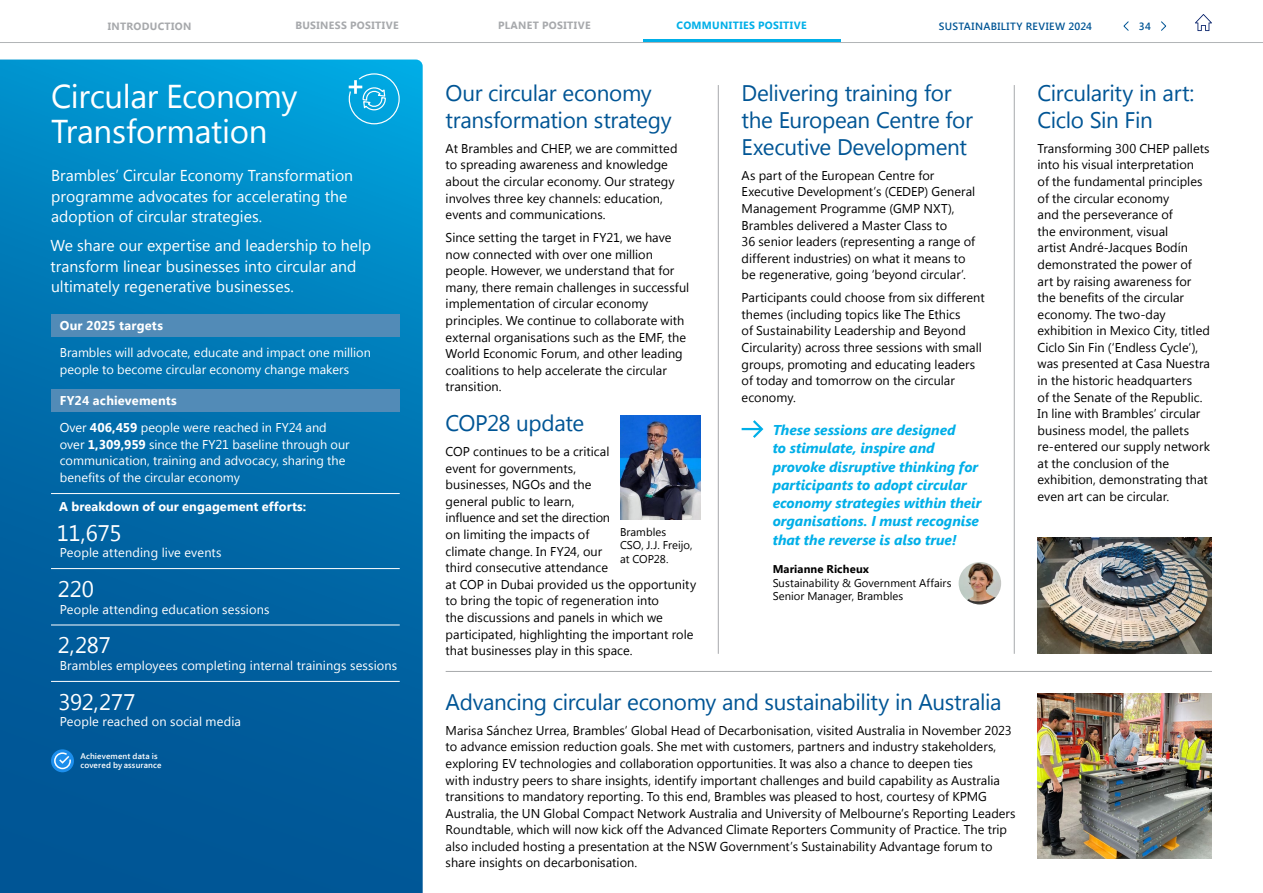
<style>
.page{position:relative;width:1263px;height:893px;background:#fff}
.page>*{position:absolute;margin:0;border:0;box-sizing:border-box;transform-origin:0 0}
.Page_Heading_-_White{font:33px/34.7px "Segoe UI";letter-spacing:-.01em;color:#fff}
.Heading{font:22.5px/27px "Segoe UI";letter-spacing:-.015em;color:#005595}
.Achievement_Stat{font:22.5px "Segoe UI";letter-spacing:-.01em;color:#fff}
.Introduction___White{font:15.75px/20.4px "Segoe UI";color:#fff}
.Quote_Sml_-_Comm{font:italic 700 14.25px/18.3px "Segoe UI";color:#00afe8}
.Body_Text{font:12.75px/16.6px "Segoe UI";color:#000}
.Target_Body_-_No_Rule{font:12.75px/16.5px "Segoe UI";color:#fff}
.Target_Body_Under_Stat{font:12.75px "Segoe UI";letter-spacing:.01em;color:#fff}
.Target_Body_-_No_Rule_-_Single_Entry{font:12.75px/16.5px "Segoe UI";color:#fff}
.Target_Body_-_Rule_Above{font:700 12.75px "Segoe UI";letter-spacing:.005em;color:#fff}
.Target_Achieve_Subhead_-_Comm{font:700 12.75px "Segoe UI";letter-spacing:.015em;color:#fff}
.Quote_Sml_Attribution{font:11.25px/13.5px "Segoe UI";letter-spacing:.005em;color:#000}
.Table_Diagram_Text{font:11.25px/13.5px "Segoe UI";letter-spacing:.005em;color:#000}
.t1{font:700 10.5px "Segoe UI";letter-spacing:.035em;color:#a7a9ac}
.t2{font:600 10.5px "Segoe UI";letter-spacing:.035em;color:#005595}
.t3{font:700 10.5px "Segoe UI";letter-spacing:.04em;color:#00afe8}
.t4{font:600 8.25px/9px "Segoe UI";letter-spacing:.015em;color:#fff}
.s1{font-weight:700}
</style>
<div class="page">
<svg style="left:0;top:60px;width:423px;height:833px;background:#0070ae"></svg>
<hr style="left:718px;top:85px;width:1px;height:569px;background:#a7a9ac">
<hr style="left:1014px;top:85px;width:1px;height:569px;background:#a7a9ac">
<div style="left:51px;top:314px;width:349px;height:23px;background:#528bb7"></div>
<div style="left:51px;top:389px;width:349px;height:23px;background:#528bb7"></div>
<hr style="left:51px;top:493px;width:349px;height:1px;background:#fff">
<hr style="left:51px;top:568px;width:349px;height:1px;background:#fff">
<hr style="left:51px;top:625px;width:349px;height:1px;background:#fff">
<hr style="left:51px;top:681px;width:349px;height:1px;background:#fff">
<div style="left:51px;top:749px;width:23px;height:23px;background:#1c8eec;border-radius:50%"></div>
<svg style="left:53px;top:752px;width:19px;height:18px"></svg>
<svg style="left:349px;top:73px;width:51px;height:51px;background:#26b2e3"></svg>
<svg style="left:742px;top:420px;width:22px;height:18px"></svg>
<img style="left:959px;top:562px;width:42px;height:42px;border-radius:21px">
<img style="left:620px;top:415px;width:81px;height:104px">
<hr style="left:446px;top:671px;width:766px;height:1px;background:#a7a9ac">
<img style="left:1037px;top:694px;width:175px;height:164px">
<img style="left:1037px;top:537px;width:175px;height:117px">
<hr style="left:643px;top:39px;width:197px;height:4px;background:#00afe8">
<hr style="left:0;top:42px;width:1263px;height:1px;background:#b1b4b6">
<svg style="left:1195px;top:14px;width:17px;height:17px"></svg>
<svg style="left:1123px;top:21px;width:6px;height:10px"></svg>
<svg style="left:1161px;top:21px;width:6px;height:10px"></svg>
<p class="t1" style="left:108px;top:19px;width:85px">INTRODUCTION</p>
<p class="t1" style="left:295px;top:18px;width:105px">BUSINESS POSITIVE</p>
<p class="t1" style="left:498px;top:18px;width:94px">PLANET POSITIVE</p>
<p class="t3" style="left:677px;top:18px;width:132px">COMMUNITIES POSITIVE</p>
<p class="t2" style="left:939px;top:19px;width:155px">SUSTAINABILITY REVIEW 2024</p>
<p class="t2" style="left:1139px;top:19px;width:14px">34</p>
<p class="Page_Heading_-_White" style="left:51px;top:78px;width:248px">Circular Economy<br>Transformation</p>
<p class="Heading" style="left:742px;top:78px;width:233px">Delivering training for the European Centre for<br>Executive Development</p>
<p class="Body_Text" style="left:742px;top:166px;width:235px">As part of the European Centre for Executive Development’s (CEDEP) General Management Programme (GMP NXT), Brambles delivered a Master Class to<br>36 senior leaders (representing a range of different industries) on what it means to be regenerative, going ‘beyond circular’.</p>
<p class="Body_Text" style="left:742px;top:289px;width:245px">Participants could choose from six different themes (including topics like The Ethics<br>of Sustainability Leadership and Beyond Circularity) across three sessions with small groups, promoting and educating leaders of today and tomorrow on the circular economy.</p>
<p class="Quote_Sml_-_Comm" style="left:773px;top:420px;width:210px">These sessions are designed<br>to stimulate, inspire and provoke disruptive thinking for participants to adopt circular economy strategies within their organisations. I must recognise that the reverse is also true!</p>
<p class="Quote_Sml_Attribution" style="left:773px;top:562px;width:180px"><span class="s1">Marianne Richeux<br></span>Sustainability &amp; Government Affairs<br>Senior Manager, Brambles</p>
<p class="Heading" style="left:446px;top:78px;width:228px">Our circular economy transformation strategy</p>
<p class="Body_Text" style="left:446px;top:139px;width:233px">At Brambles and CHEP, we are committed to spreading awareness and knowledge about the circular economy. Our strategy involves three key channels: education, events and communications.</p>
<p class="Body_Text" style="left:446px;top:229px;width:245px">Since setting the target in FY21, we have now connected with over one million people. However, we understand that for many, there remain challenges in successful implementation of circular economy principles. We continue to collaborate with external organisations such as the EMF, the World Economic Forum, and other leading coalitions to help accelerate the circular transition.</p>
<p class="Heading" style="left:446px;top:409px;width:140px">COP28 update</p>
<p class="Body_Text" style="left:446px;top:443px;width:252px">COP continues to be a critical<br>event for governments,<br>businesses, NGOs and the<br>general public to learn,<br>influence and set the direction<br>on limiting the impacts of<br>climate change. In FY24, our<br>third consecutive attendance<br>at COP in Dubai provided us the opportunity to bring the topic of regeneration into<br>the discussions and panels in which we participated, highlighting the important role that businesses play in this space.</p>
<p class="Introduction___White" style="left:51px;top:165px;width:304px">Brambles’ Circular Economy Transformation programme advocates for accelerating the adoption of circular strategies.</p>
<p class="Introduction___White" style="left:50px;top:235px;width:322px">We share our expertise and leadership to help transform linear businesses into circular and ultimately regenerative businesses.</p>
<p class="Target_Achieve_Subhead_-_Comm" style="left:60px;top:316px;width:105px">Our 2025 targets</p>
<p class="Target_Body_-_No_Rule_-_Single_Entry" style="left:60px;top:344px;width:313px">Brambles will advocate, educate and impact one million people to become circular economy change makers</p>
<p class="Target_Achieve_Subhead_-_Comm" style="left:60px;top:391px;width:119px">FY24 achievements</p>
<p class="Target_Body_-_No_Rule" style="left:60px;top:419px;width:291px">Over <span class="s1">406,459</span> people were reached in FY24 and over <span class="s1">1,309,959</span> since the FY21 baseline through our communication, training and advocacy, sharing the benefits of the circular economy</p>
<p class="Target_Body_-_Rule_Above" style="left:59px;top:498px;width:249px">A breakdown of our engagement efforts:</p>
<p class="Achievement_Stat" style="left:57px;top:517px;width:66px">11,675</p>
<p class="Target_Body_Under_Stat" style="left:60px;top:544px;width:163px">People attending live events</p>
<p class="Achievement_Stat" style="left:58px;top:573px;width:38px">220</p>
<p class="Target_Body_Under_Stat" style="left:60px;top:600px;width:211px">People attending education sessions</p>
<p class="Achievement_Stat" style="left:58px;top:630px;width:55px">2,287</p>
<p class="Target_Body_Under_Stat" style="left:60px;top:657px;width:339px">Brambles employees completing internal trainings sessions</p>
<p class="Achievement_Stat" style="left:58px;top:686px;width:79px">392,277</p>
<p class="Target_Body_Under_Stat" style="left:60px;top:713px;width:183px">People reached on social media</p>
<p class="t4" style="left:80px;top:751px;width:83px">Achievement data is covered by assurance</p>
<p class="Table_Diagram_Text" style="left:620px;top:525px;width:74px">Brambles<br>CSO, J.J. Freijo, at COP28.</p>
<p class="Heading" style="left:446px;top:687px;width:557px">Advancing circular economy and sustainability in Australia</p>
<p class="Body_Text" style="left:446px;top:721px;width:571px">Marisa Sánchez Urrea, Brambles’ Global Head of Decarbonisation, visited Australia in November 2023 to advance emission reduction goals. She met with customers, partners and industry stakeholders, exploring EV technologies and collaboration opportunities. It was also a chance to deepen ties<br>with industry peers to share insights, identify important challenges and build capability as Australia transitions to mandatory reporting. To this end, Brambles was pleased to host, courtesy of KPMG Australia, the UN Global Compact Network Australia and University of Melbourne’s Reporting Leaders Roundtable, which will now kick off the Advanced Climate Reporters Community of Practice. The trip also included hosting a presentation at the NSW Government’s Sustainability Advantage forum to share insights on decarbonisation.</p>
<p class="Heading" style="left:1037px;top:78px;width:158px">Circularity in art:<br>Ciclo Sin Fin</p>
<p class="Body_Text" style="left:1037px;top:139px;width:174px">Transforming 300 CHEP pallets into his visual interpretation<br>of the fundamental principles of the circular economy<br>and the perseverance of<br>the environment, visual<br>artist André-Jacques Bodín demonstrated the power of art by raising awareness for the benefits of the circular economy. The two-day exhibition in Mexico City, titled<br>Ciclo Sin Fin (‘Endless Cycle’), was presented at Casa Nuestra in the historic headquarters<br>of the Senate of the Republic.<br>In line with Brambles’ circular business model, the pallets re-entered our supply network at the conclusion of the exhibition, demonstrating that even art can be circular.</p>
</div>
